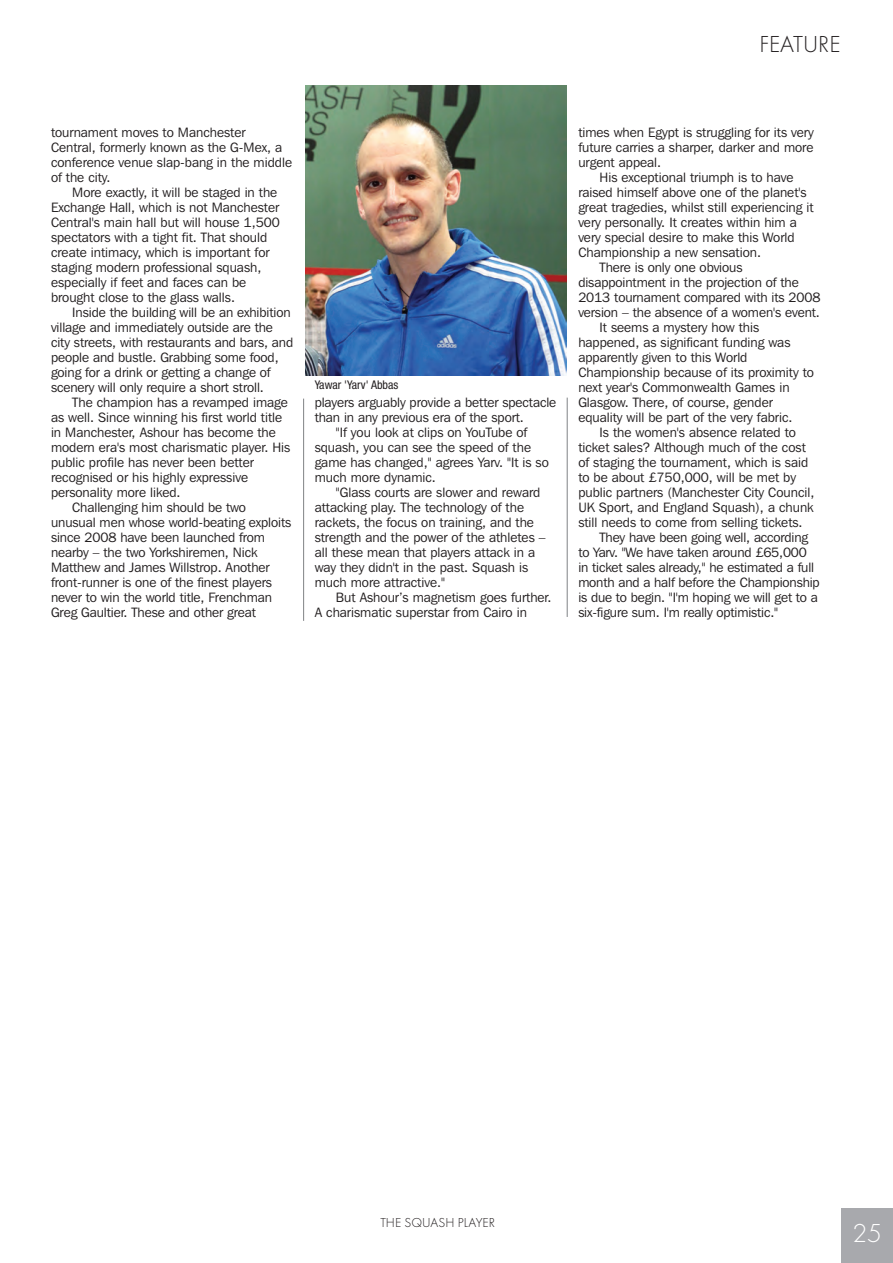
<style>
.page{position:relative;width:893px;height:1263px;background:#fff}
.page>*{position:absolute;margin:0;border:0;box-sizing:border-box;transform-origin:0 0}
.t1{font:300 27px "Futura T";color:#fff}
.t2{font:300 24px "Futura T";color:#231f20}
.t3{font:13.5px/15px "Franklin Gothic IT Cby BT";color:#231f20}
.t4{font:300 13.5px "Futura T";color:#231f20}
.t5{font:condensed 12px "Helvetica Neue";color:#231f20}
</style>
<div class="page">
<div style="left:842px;top:1208px;width:51px;height:55px;background:#a8a9ad"></div>
<hr style="left:567px;top:398px;width:1px;height:219px;background:#808285">
<hr style="left:303px;top:399px;width:1px;height:222px;background:#808285">
<img style="left:305px;top:85px;width:262px;height:291px">
<h2 class="t2" style="left:759px;top:29px;width:83px">FEATURE</h2>
<p class="t3" style="left:51px;top:126px;width:243px">tournament moves to Manchester<br>Central, formerly known as the G-Mex, a conference venue slap-bang in the middle of the city.</p>
<p class="t3" style="left:51px;top:186px;width:230px;text-indent:21px">More exactly, it will be staged in the Exchange Hall, which is not Manchester Central's main hall but will house 1,500 spectators with a tight fit. That should create intimacy, which is important for staging modern professional squash, especially if feet and faces can be brought close to the glass walls.</p>
<p class="t3" style="left:51px;top:306px;width:244px;text-indent:21px">Inside the building will be an exhibition village and immediately outside are the city streets, with restaurants and bars, and people and bustle. Grabbing some food, going for a drink or getting a change of scenery will only require a short stroll.</p>
<p class="t3" style="left:72px;top:396px;width:217px">The champion has a revamped image</p>
<p class="t3" style="left:51px;top:411px;width:233px">as well. Since winning his first world title</p>
<p class="t3" style="left:51px;top:426px;width:226px">in Manchester, Ashour has become the</p>
<p class="t3" style="left:51px;top:441px;width:241px">modern era's most charismatic player. His</p>
<p class="t3" style="left:51px;top:456px;width:204px">public profile has never been better</p>
<p class="t3" style="left:51px;top:471px;width:199px">recognised or his highly expressive</p>
<p class="t3" style="left:51px;top:486px;width:131px">personality more liked.</p>
<p class="t3" style="left:72px;top:501px;width:175px">Challenging him should be two</p>
<p class="t3" style="left:51px;top:516px;width:242px">unusual men whose world-beating exploits</p>
<p class="t3" style="left:51px;top:531px;width:216px">since 2008 have been launched from</p>
<p class="t3" style="left:51px;top:546px;width:208px">nearby – the two Yorkshiremen, Nick</p>
<p class="t3" style="left:51px;top:561px;width:220px">Matthew and James Willstrop. Another</p>
<p class="t3" style="left:51px;top:576px;width:222px">front-runner is one of the finest players</p>
<p class="t3" style="left:51px;top:591px;width:223px">never to win the world title, Frenchman</p>
<p class="t3" style="left:51px;top:606px;width:206px">Greg Gaultier. These and other great</p>
<p class="t5" style="left:315px;top:381px;width:85px">Yawar 'Yarv' Abbas</p>
<p class="t3" style="left:315px;top:396px;width:243px">players arguably provide a better spectacle</p>
<p class="t3" style="left:315px;top:411px;width:211px">than in any previous era of the sport.</p>
<p class="t3" style="left:336px;top:426px;width:193px">"If you look at clips on YouTube of</p>
<p class="t3" style="left:315px;top:441px;width:218px">squash, you can see the speed of the</p>
<p class="t3" style="left:315px;top:456px;width:236px">game has changed," agrees Yarv. "It is so</p>
<p class="t3" style="left:315px;top:471px;width:123px">much more dynamic.</p>
<p class="t3" style="left:336px;top:486px;width:206px">"Glass courts are slower and reward</p>
<p class="t3" style="left:315px;top:501px;width:211px">attacking play. The technology of the</p>
<p class="t3" style="left:315px;top:516px;width:221px">rackets, the focus on training, and the</p>
<p class="t3" style="left:315px;top:531px;width:232px">strength and the power of the athletes –</p>
<p class="t3" style="left:315px;top:546px;width:222px">all these mean that players attack in a</p>
<p class="t3" style="left:315px;top:561px;width:215px">way they didn't in the past. Squash is</p>
<p class="t3" style="left:315px;top:576px;width:132px">much more attractive."</p>
<p class="t3" style="left:336px;top:591px;width:217px">But Ashour’s magnetism goes further.</p>
<p class="t3" style="left:315px;top:606px;width:214px">A charismatic superstar from Cairo in</p>
<p class="t3" style="left:578px;top:126px;width:237px;text-align:justify">times when Egypt is struggling for its very future carries a sharper, darker and more urgent appeal.</p>
<p class="t3" style="left:600px;top:171px;width:195px">His exceptional triumph is to have</p>
<p class="t3" style="left:578px;top:186px;width:230px">raised himself above one of the planet's</p>
<p class="t3" style="left:578px;top:201px;width:237px">great tragedies, whilst still experiencing it</p>
<p class="t3" style="left:578px;top:216px;width:220px">very personally. It creates within him a</p>
<p class="t3" style="left:578px;top:231px;width:218px">very special desire to make this World</p>
<p class="t3" style="left:578px;top:246px;width:184px">Championship a new sensation.</p>
<p class="t3" style="left:600px;top:261px;width:144px">There is only one obvious</p>
<p class="t3" style="left:578px;top:276px;width:222px">disappointment in the projection of the</p>
<p class="t3" style="left:578px;top:291px;width:244px">2013 tournament compared with its 2008</p>
<p class="t3" style="left:578px;top:306px;width:243px">version – the absence of a women's event.</p>
<p class="t3" style="left:600px;top:321px;width:161px">It seems a mystery how this</p>
<p class="t3" style="left:578px;top:336px;width:214px">happened, as significant funding was</p>
<p class="t3" style="left:578px;top:351px;width:171px">apparently given to this World</p>
<p class="t3" style="left:578px;top:366px;width:237px">Championship because of its proximity to</p>
<p class="t3" style="left:578px;top:381px;width:213px">next year's Commonwealth Games in</p>
<p class="t3" style="left:578px;top:396px;width:196px">Glasgow. There, of course, gender</p>
<p class="t3" style="left:578px;top:411px;width:216px">equality will be part of the very fabric.</p>
<p class="t3" style="left:600px;top:426px;width:198px">Is the women's absence related to</p>
<p class="t3" style="left:578px;top:441px;width:229px">ticket sales? Although much of the cost</p>
<p class="t3" style="left:578px;top:456px;width:231px">of staging the tournament, which is said</p>
<p class="t3" style="left:578px;top:471px;width:219px">to be about £750,000, will be met by</p>
<p class="t3" style="left:578px;top:486px;width:238px">public partners (Manchester City Council,</p>
<p class="t3" style="left:578px;top:501px;width:237px">UK Sport, and England Squash), a chunk</p>
<p class="t3" style="left:578px;top:516px;width:226px">still needs to come from selling tickets.</p>
<p class="t3" style="left:600px;top:531px;width:210px">They have been going well, according</p>
<p class="t3" style="left:578px;top:546px;width:230px">to Yarv. "We have taken around £65,000</p>
<p class="t3" style="left:578px;top:561px;width:237px">in ticket sales already," he estimated a full</p>
<p class="t3" style="left:578px;top:576px;width:243px">month and a half before the Championship</p>
<p class="t3" style="left:578px;top:591px;width:241px">is due to begin. "I'm hoping we will get to a</p>
<p class="t3" style="left:578px;top:606px;width:201px">six-figure sum. I'm really optimistic."</p>
<p class="t4" style="left:380px;top:1214px;width:116px">THE SQUASH PLAYER</p>
<h1 class="t1" style="left:852px;top:1217px;width:31px">25</h1>
</div>
